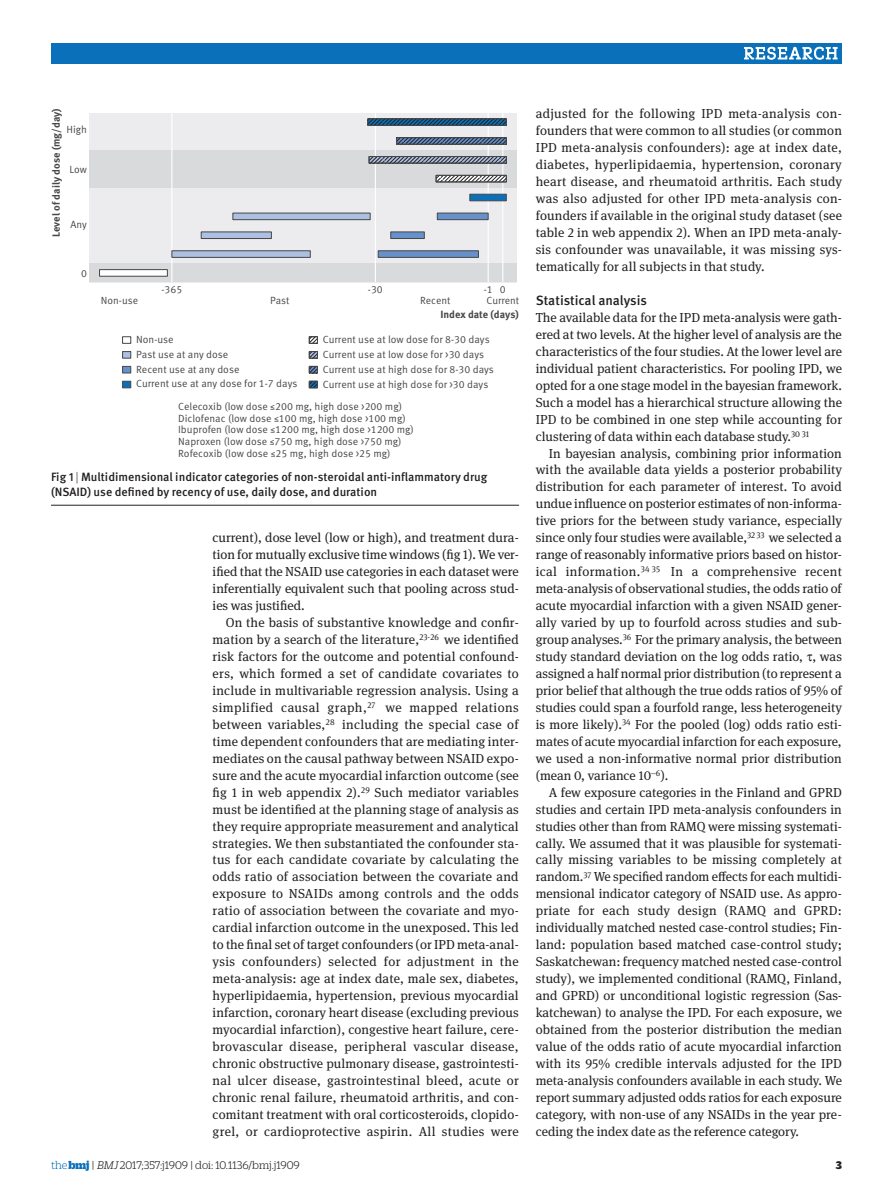
<style>
.page{position:relative;width:893px;height:1191px;background:#fff}
.page>*{position:absolute;margin:0;border:0;box-sizing:border-box;transform-origin:0 0}
.t1{font:500 13.5px "Meta Pro";letter-spacing:-.01em;color:#231f20}
.t2{font:13.05px/17px "Meta Serif Pro";color:#231f20;text-align:justify}
.t3{font:500 12px/15px "Meta Pro";color:#231f20}
.t4{font:300 12px "Duplicate Slab";letter-spacing:-.005em;color:#231f20}
.t5{font:900 12px "Duplicate Slab";color:#231f20}
.t6{font:10.35px/11.9px "Meta Pro Normal";color:#464748}
.t7{font:700 10.35px "Meta Pro";color:#464748}
.t8{font:10.35px "Meta Pro Normal";color:#4c4746}
.s1{font-weight:300}
.s2{color:#0970b9}
.s3{font-weight:900;color:#0970b9}
.s4{font-style:italic}
</style>
<div class="page">
<div style="left:51px;top:43px;width:791px;height:21px;background:#0970b9"></div>
<svg style="left:744px;top:46px;width:94px;height:14px"></svg>
<hr style="left:51px;top:505px;width:468px;height:1px;background:#231f20">
<div style="left:89px;top:113px;width:428px;height:169px;background:#ececee"></div>
<div style="left:89px;top:263px;width:428px;height:19px;background:#d9dadc"></div>
<div style="left:89px;top:169px;width:428px;height:19px;background:#d9dadc"></div>
<div style="left:89px;top:150px;width:428px;height:19px;background:#d9dadc"></div>
<hr style="left:171px;top:113px;width:1px;height:169px;background:#fff">
<hr style="left:375px;top:113px;width:1px;height:169px;background:#fff">
<hr style="left:488px;top:113px;width:1px;height:169px;background:#fff">
<hr style="left:502px;top:113px;width:1px;height:169px;background:#fff">
<div style="left:99px;top:269px;width:69px;height:8px;background:#fff;border:1px solid #464748"></div>
<div style="left:171px;top:250px;width:140px;height:8px;background:#adc0e2;border:1px solid #464748"></div>
<div style="left:201px;top:231px;width:71px;height:8px;background:#adc0e2;border:1px solid #464748"></div>
<div style="left:232px;top:213px;width:139px;height:7px;background:#adc0e2;border:1px solid #464748"></div>
<div style="left:378px;top:250px;width:101px;height:8px;background:#6691cb;border:1px solid #464748"></div>
<div style="left:390px;top:231px;width:35px;height:8px;background:#6691cb;border:1px solid #464748"></div>
<div style="left:437px;top:213px;width:52px;height:7px;background:#6691cb;border:1px solid #464748"></div>
<div style="left:469px;top:194px;width:38px;height:7px;background:#0970b9;border:1px solid #464748"></div>
<svg style="left:436px;top:175px;width:71px;height:7px"></svg>
<svg style="left:369px;top:156px;width:138px;height:7px"></svg>
<svg style="left:396px;top:137px;width:111px;height:8px"></svg>
<svg style="left:367px;top:118px;width:140px;height:8px"></svg>
<div style="left:122px;top:381px;width:9px;height:7px;background:#0970b9;border:1px solid #464748"></div>
<div style="left:122px;top:366px;width:9px;height:7px;background:#6691cb;border:1px solid #464748"></div>
<div style="left:122px;top:351px;width:9px;height:7px;background:#adc0e2;border:1px solid #464748"></div>
<div style="left:122px;top:336px;width:9px;height:8px;background:#fff;border:1px solid #464748"></div>
<svg style="left:309px;top:336px;width:9px;height:8px"></svg>
<svg style="left:309px;top:351px;width:9px;height:7px"></svg>
<svg style="left:309px;top:366px;width:9px;height:7px"></svg>
<svg style="left:309px;top:381px;width:9px;height:7px"></svg>
<p class="t7" style="left:48px;top:237px;width:130px;rotate:-90deg">Level of daily dose (mg/day)</p>
<p class="t6" style="left:66px;top:123px;width:22px">High</p>
<p class="t6" style="left:69px;top:162px;width:19px">Low</p>
<p class="t6" style="left:70px;top:218px;width:18px">Any</p>
<p class="t6" style="left:81px;top:267px;width:7px">0</p>
<p class="t8" style="left:162px;top:281px;width:22px">-365</p>
<p class="t8" style="left:368px;top:281px;width:16px">-30</p>
<p class="t8" style="left:484px;top:281px;width:24px">-1 0</p>
<p class="t8" style="left:101px;top:292px;width:39px">Non-use</p>
<p class="t8" style="left:270px;top:292px;width:21px">Past</p>
<p class="t8" style="left:420px;top:292px;width:32px">Recent</p>
<p class="t8" style="left:486px;top:292px;width:34px">Current</p>
<p class="t7" style="left:440px;top:307px;width:80px">Index date (days)</p>
<p class="t6" style="left:136px;top:333px;width:39px">Non-use</p>
<p class="t6" style="left:323px;top:333px;width:168px">Current use at low dose for 8-30 days</p>
<p class="t6" style="left:136px;top:348px;width:94px">Past use at any dose</p>
<p class="t6" style="left:136px;top:363px;width:105px">Recent use at any dose</p>
<p class="t6" style="left:323px;top:346px;width:173px;line-height:14.9px">Current use at low dose for &gt;30 days<br>Current use at high dose for 8-30 days</p>
<p class="t6" style="left:136px;top:377px;width:163px">Current use at any dose for 1-7 days</p>
<p class="t6" style="left:323px;top:378px;width:167px">Current use at high dose for &gt;30 days</p>
<p class="t6" style="left:178px;top:399px;width:238px">Celecoxib (low dose ≤200 mg, high dose &gt;200 mg)<br>Diclofenac (low dose ≤100 mg, high dose &gt;100 mg)<br>Ibuprofen (low dose ≤1200 mg, high dose &gt;1200 mg)<br>Naproxen (low dose ≤750 mg, high dose &gt;750 mg)<br>Rofecoxib (low dose ≤25 mg, high dose &gt;25 mg)</p>
<p class="t3" style="left:51px;top:468px;width:438px">Fig 1 <span class="s1">|</span> Multidimensional indicator categories of non-steroidal anti-inflammatory drug (NSAI</p>
<p class="t3" style="left:80px;top:483px;width:299px">D) use defined by recency of use, daily dose, and duration</p>
<p class="t2" style="left:213px;top:528px;width:308px">current), dose level (low or high), and treatment dura&shy;tion for mutually exclusive time windows (fig 1). We ver&shy;ified that the NSAID use categories in each dataset were inferentially equivalent such that pooling across stud&shy;ies was justified.</p>
<p class="t2" style="left:213px;top:613px;width:308px;text-indent:13px">On the basis of substantive knowledge and confir&shy;mation by a search of the literature,<sup>23-26</sup> we identified risk factors for the outcome and potential confound&shy;ers, which formed a set of candidate covariates to include in multivariable regression analysis. Using a simplified causal graph,<sup>27</sup> we mapped relations between variables,<sup>28</sup> including the special case of time dependent confounders that are mediating inter&shy;mediates on the causal pathway between NSAID expo&shy;sure and the acute myocardial infarction outcome (see fig 1 in web appendix 2).<sup>29</sup> Such mediator variables must be identified at the planning stage of analysis as they require appropriate measurement and analytical strategies. We then substantiated the confounder sta&shy;tus for each candidate covariate by calculating the odds ratio of association between the covariate and exposure to NSAIDs among controls and the odds ratio of association between the covariate and myo&shy;cardial infarction outcome in the unexposed. This led to the final set of target confounders (or IPD meta-anal&shy;ysis confounders) selected for adjustment in the meta-analysis: age at index date, male sex, diabetes, hyperlipidaemia, hypertension, previous myocardial infarction, coronary heart disease (excluding previous myocardial infarction), congestive heart failure, cere&shy;brovascular disease, peripheral vascular disease, chronic obstructive pulmonary disease, gastrointesti&shy;nal ulcer disease, gastrointestinal bleed, acute or chronic renal failure, rheumatoid arthritis, and con&shy;comitant treatment with oral corticosteroids, clopido&shy;grel, or cardioprotective aspirin. All studies were</p>
<p class="t2" style="left:536px;top:105px;width:308px">adjusted for the following IPD meta-analysis con&shy;founders that were common to all studies (or common IPD meta-analysis confounders): age at index date, diabetes, hyperlipidaemia, hypertension, coronary heart disease, and rheumatoid arthritis. Each study was also adjusted for other IPD meta-analysis con&shy;founders if available in the original study dataset (see table 2 in web appendix 2). When an IPD meta-analy&shy;sis confounder was unavailable, it was missing sys&shy;tematically for all subjects in that study.</p>
<p class="t1" style="left:536px;top:290px;width:113px">Statistical analysis</p>
<p class="t2" style="left:536px;top:308px;width:308px">The available data for the IPD meta-analysis were gath&shy;ered at two levels. At the higher level of analysis are the characteristics of the four studies. At the lower level are individual patient characteristics. For pooling IPD, we opted for a one stage model in the bayesian framework.<br>Such a model has a hierarchical structure allowing the IPD to be combined in one step while accounting for clustering of data within each database study.<sup>30</sup> <sup>31</sup></p>
<p class="t2" style="left:536px;top:444px;width:308px;text-indent:13px">In bayesian analysis, combining prior information with the available data yields a posterior probability distribution for each parameter of interest. To avoid undue influence on posterior estimates of non-informa&shy;tive priors for the between study variance, especially since only four studies were available,<sup>32</sup> <sup>33</sup> we selected a range of reasonably informative priors based on histor&shy;ical information.<sup>34</sup> <sup>35</sup> In a comprehensive recent meta-analysis of observational studies, the odds ratio of acute myocardial infarction with a given NSAID gener&shy;ally varied by up to fourfold across studies and sub&shy;group analyses.<sup>36</sup> For the primary analysis, the between study standard deviation on the log odds ratio, , was assigned a half normal prior distribution (to represent a prior belief that although the true odds ratios of 95% of studies could span a fourfold range, less heterogeneity is more likely).<sup>34</sup> For the pooled (log) odds ratio esti&shy;mates of acute myocardial infarction for each exposure, we used a non-informative normal prior distribution (mean 0, variance 10−<sup>6</sup>).</p>
<p class="t2" style="left:536px;top:783px;width:308px;text-indent:13px">A few exposure categories in the Finland and GPRD studies and certain IPD meta-analysis confounders in studies other than from RAMQ were missing systemati&shy;cally. We assumed that it was plausible for systemati&shy;cally missing variables to be missing completely at random.<sup>37</sup> We specified random effects for each multidi&shy;mensional indicator category of NSAID use. As appro&shy;priate for each study design (RAMQ and GPRD: individually matched nested case-control studies; Fin&shy;land: population based matched case-control study; Saskatchewan: frequency matched nested case-control study), we implemented conditional (RAMQ, Finland, and GPRD) or unconditional logistic regression (Sas&shy;katchewan) to analyse the IPD. For each exposure, we obtained from the posterior distribution the median value of the odds ratio of acute myocardial infarction with its 95% credible intervals adjusted for the IPD meta-analysis confounders available in each study. We report summary adjusted odds ratios for each exposure category, with non-use of any NSAIDs in the year pre&shy;ceding the index date as the reference category.</p>
<p class="t4" style="left:51px;top:1158px;width:250px"><span class="s2">the</span> <span class="s3">bmj</span> | <span class="s4">BMJ</span>2017;357:j1909 | doi: 10.1136/bmj.j1909</p>
<p class="t5" style="left:836px;top:1157px;width:8px">3</p>
</div>
